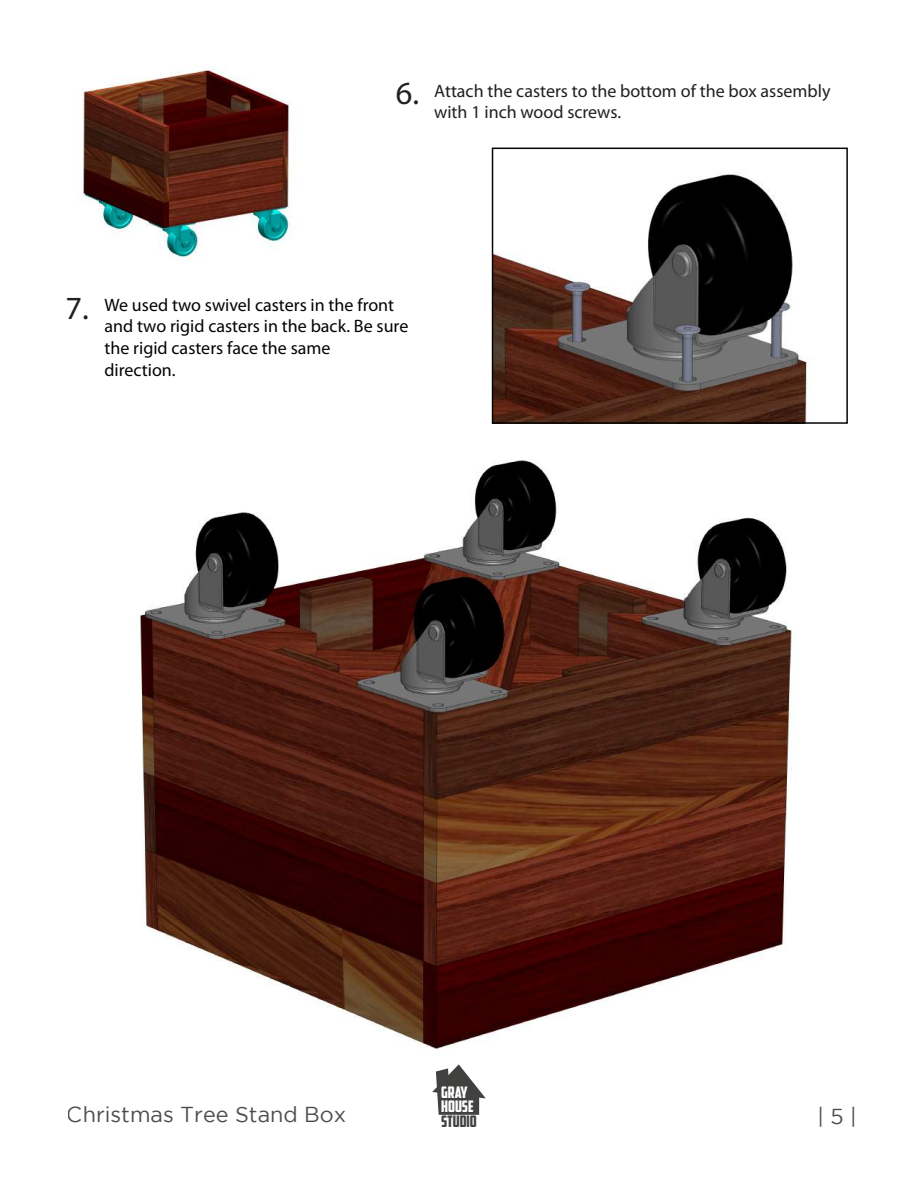
<style>
.page{position:relative;width:918px;height:1188px;background:#fff}
.page>*{position:absolute;margin:0;border:0;box-sizing:border-box;transform-origin:0 0}
.t1{font:21.6px "Gotham";color:#231f20}
.t2{font:18px/21.6px "Myriad Pro";color:#040503}
.t3{font:18px/21.6px "Myriad Pro";color:#231f20}
.t4{font:15.9px/14.5px "American Captain";color:#fff}
.t5{font:15.9px "American Captain";color:#040503}
.s1{font-size:32.4px}
.s2{font-size:32.4px;color:#231f20}
</style>
<div class="page">
<img style="left:82px;top:66px;width:208px;height:195px">
<img style="left:495px;top:174px;width:313px;height:247px">
<div style="left:492px;top:148px;width:356px;height:276px;border:2px solid #040503"></div>
<img style="left:140px;top:460px;width:652px;height:589px">
<svg style="left:432px;top:1064px;width:54px;height:51px"></svg>
<p class="t3" style="left:434px;top:80px;width:398px;text-indent:-38px"><span class="s1">6.</span> Attach the casters to the bottom of the box assembly with 1 inch wood screws.</p>
<p class="t2" style="left:105px;top:294px;width:305px;text-indent:-39px"><span class="s2">7.</span> We used two swivel casters in the front and two rigid casters in the back. Be sure the rigid casters face the same<br>direction.</p>
<p class="t4" style="left:441px;top:1085px;width:34px">GRAY<br>HOUSE</p>
<p class="t5" style="left:441px;top:1112px;width:37px">STUDIO</p>
<p class="t1" style="left:67px;top:1102px;width:281px">Christmas Tree Stand Box</p>
<p class="t1" style="left:817px;top:1105px;width:41px">| 5 |</p>
</div>
